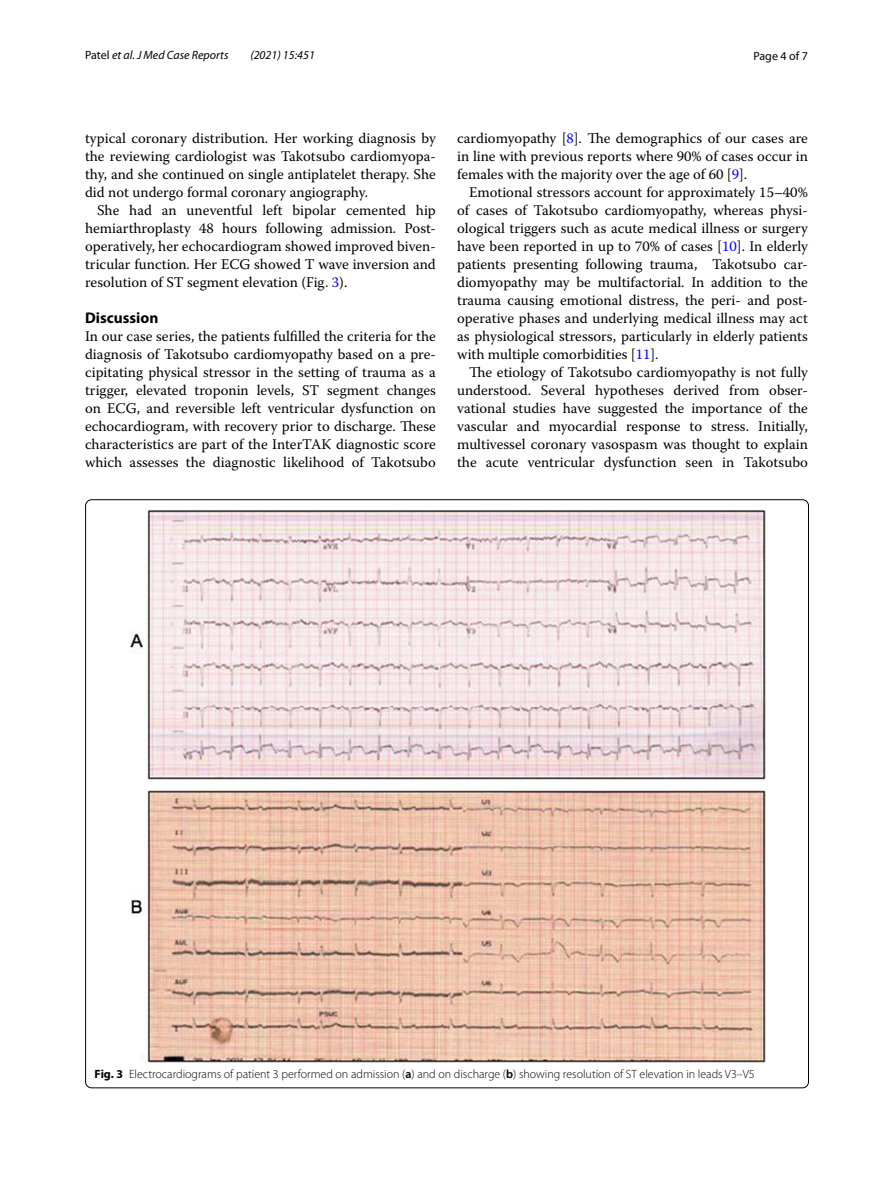
<style>
.page{position:relative;width:893px;height:1187px;background:#fff}
.page>*{position:absolute;margin:0;border:0;box-sizing:border-box;transform-origin:0 0}
.t1{font:700 15.45px "Myriad Pro";color:#000}
.t2{font:14.7px/18px "Warnock Pro";color:#000;text-align:justify}
.t3{font:300 12px "Myriad Pro";color:#000}
.t4{font:italic 12px "Myriad Pro";color:#000}
.t5{font:12px "Myriad Pro";color:#000}
.s1{font-style:normal}
.s2{color:#00f}
.s3{font-weight:700}
.s4{font-weight:600}
</style>
<div class="page">
<img style="left:130px;top:510px;width:636px;height:552px">
<p class="t4" style="left:85px;top:48px;width:145px"><span class="s1">Patel</span> et al. J Med Case Reports</p>
<p class="t4" style="left:250px;top:48px;width:66px">(2021) 15:451</p>
<p class="t5" style="left:753px;top:48px;width:56px">Page 4 of 7</p>
<p class="t2" style="left:85px;top:128px;width:352px">typical coronary distribution. Her working diagnosis by the reviewing cardiologist was Takotsubo cardiomyopa&shy;thy, and she continued on single antiplatelet therapy. She did not undergo formal coronary angiography.</p>
<p class="t2" style="left:85px;top:200px;width:352px;text-indent:12px">She had an uneventful left bipolar cemented hip hemiarthroplasty 48 hours following admission. Post&shy;operatively, her echocardiogram showed improved biven&shy;tricular function. Her ECG showed T wave inversion and resolution of ST segment elevation (Fig. <span class="s2">3</span>).</p>
<p class="t1" style="left:85px;top:307px;width:75px">Discussion</p>
<p class="t2" style="left:85px;top:326px;width:352px">In our case series, the patients fulfilled the criteria for the diagnosis of Takotsubo cardiomyopathy based on a pre&shy;cipitating physical stressor in the setting of trauma as a trigger, elevated troponin levels, ST segment changes on ECG, and reversible left ventricular dysfunction on echocardiogram, with recovery prior to discharge. These characteristics are part of the InterTAK diagnostic score which assesses the diagnostic likelihood of Takotsubo</p>
<p class="t2" style="left:457px;top:128px;width:352px">cardiomyopathy [<span class="s2">8</span>]. The demographics of our cases are in line with previous reports where 90% of cases occur in females with the majority over the age of 60 [<span class="s2">9</span>].</p>
<p class="t2" style="left:457px;top:182px;width:352px;text-indent:12px">Emotional stressors account for approximately 15–40% of cases of Takotsubo cardiomyopathy, whereas physi&shy;ological triggers such as acute medical illness or surgery have been reported in up to 70% of cases [<span class="s2">10</span>]. In elderly patients presenting following trauma, Takotsubo car&shy;diomyopathy may be multifactorial. In addition to the trauma causing emotional distress, the peri- and post&shy;operative phases and underlying medical illness may act as physiological stressors, particularly in elderly patients with multiple comorbidities [<span class="s2">11</span>].</p>
<p class="t2" style="left:457px;top:362px;width:352px;text-indent:12px">The etiology of Takotsubo cardiomyopathy is not fully understood. Several hypotheses derived from obser&shy;vational studies have suggested the importance of the vascular and myocardial response to stress. Initially, multivessel coronary vasospasm was thought to explain the acute ventricular dysfunction seen in Takotsubo</p>
<p class="t3" style="left:95px;top:1066px;width:662px"><span class="s3">Fig. 3</span> Electrocardiograms of patient 3 performed on admission (<span class="s4">a</span>) and on discharge (<span class="s4">b</span>) showing resolution of ST elevation in leads V3–V5</p>
</div>
